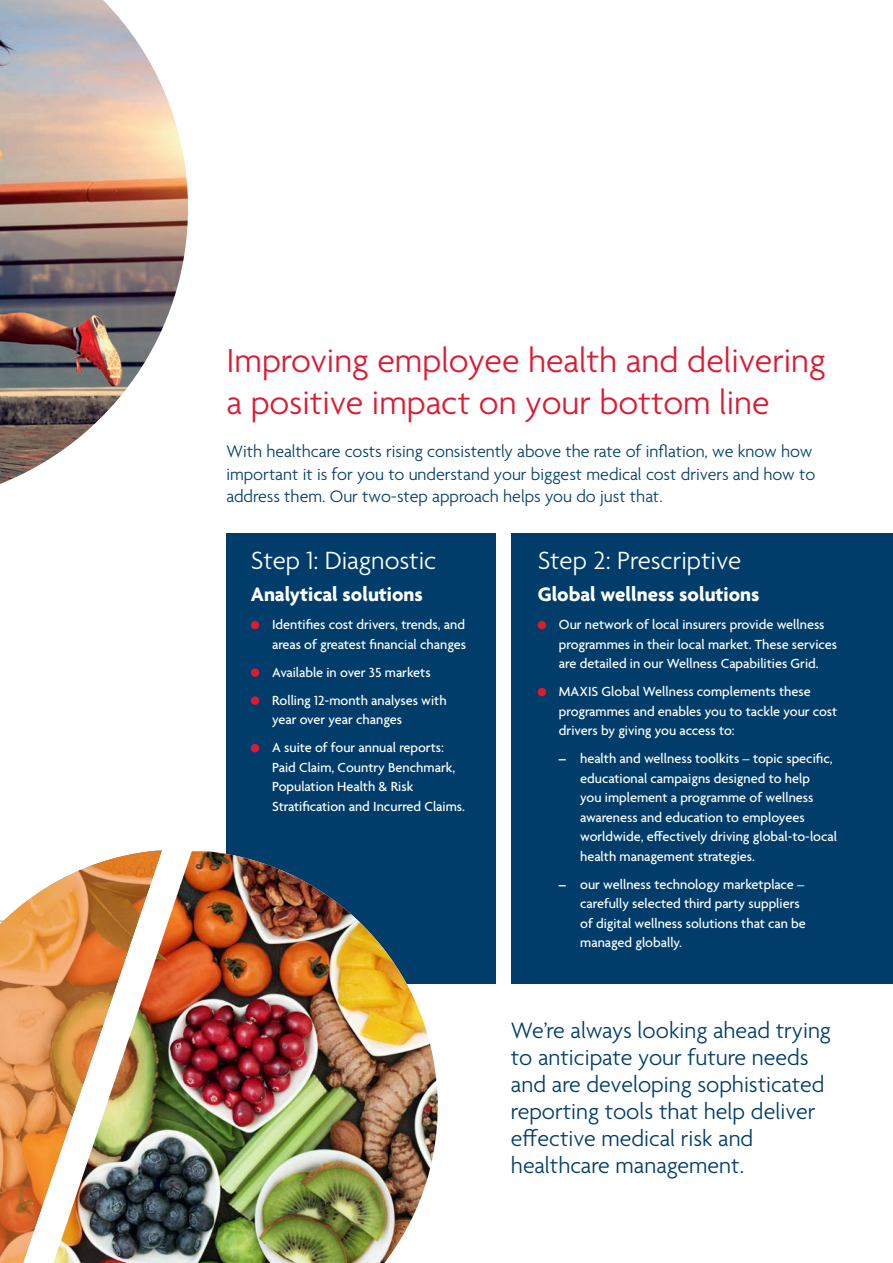
<style>
.page{position:relative;width:893px;height:1263px;background:#fff}
.page>*{position:absolute;margin:0;border:0;box-sizing:border-box;transform-origin:0 0}
.t1{font:300 36px/42px "Agenda";color:#dc1a32}
.t2{font:300 27px "Agenda";color:#fff}
.t3{font:300 24px/27px "Agenda";color:#003d6a}
.t4{font:700 21px "Agenda";color:#fff}
.t5{font:300 18px/22.5px "Agenda";color:#003d6a}
.t6{font:500 14.25px/19.5px "Agenda";color:#fff}
.s1{font-weight:700}
</style>
<div class="page">
<img style="left:0;top:0;width:188px;height:484px">
<div style="left:226px;top:534px;width:269px;height:450px;background:#003d6a"></div>
<div style="left:512px;top:533px;width:381px;height:451px;background:#003d6a"></div>
<div style="left:251px;top:621px;width:8px;height:8px;background:#dc1a32;border-radius:50%"></div>
<div style="left:251px;top:668px;width:8px;height:9px;background:#dc1a32;border-radius:50%"></div>
<div style="left:251px;top:696px;width:8px;height:9px;background:#dc1a32;border-radius:50%"></div>
<div style="left:251px;top:744px;width:8px;height:8px;background:#dc1a32;border-radius:50%"></div>
<div style="left:538px;top:621px;width:8px;height:8px;background:#dc1a32;border-radius:50%"></div>
<div style="left:538px;top:688px;width:8px;height:8px;background:#dc1a32;border-radius:50%"></div>
<img style="left:162px;top:851px;width:276px;height:412px">
<img style="left:0;top:850px;width:162px;height:413px">
<h1 class="t1" style="left:226px;top:341px;width:601px">Improving employee health and delivering a positive impact on your bottom line</h1>
<p class="t5" style="left:226px;top:441px;width:590px">With healthcare costs rising consistently above the rate of inflation, we know how important it is for you to understand your biggest medical cost drivers and how to address them. Our two-step approach helps you do just that.</p>
<h2 class="t2" style="left:251px;top:546px;width:187px">Step 1: Diagnostic</h2>
<h3 class="t4" style="left:251px;top:583px;width:174px">Analytical solutions</h3>
<p class="t6" style="left:272px;top:616px;width:196px">Identifies cost drivers, trends, and areas of greatest financial changes</p>
<p class="t6" style="left:272px;top:659px;width:176px;line-height:28px">Available in over 35 markets<br>Rolling 12-month analyses with</p>
<p class="t6" style="left:272px;top:707px;width:173px;line-height:28px">year over year changes<br>A suite of four annual reports:</p>
<p class="t6" style="left:272px;top:758px;width:194px">Paid Claim, Country Benchmark,<br>Population Health &amp; Risk<br>Stratification and Incurred Claims.</p>
<h2 class="t2" style="left:538px;top:546px;width:205px">Step 2: Prescriptive</h2>
<h3 class="t4" style="left:538px;top:583px;width:223px">Global wellness solutions</h3>
<p class="t6" style="left:559px;top:616px;width:280px">Our network of local insurers provide wellness programmes in their local market. These services are detailed in our Wellness Capabilities Grid.</p>
<p class="t6" style="left:559px;top:683px;width:280px">MAXIS Global Wellness complements these programmes and enables you to tackle your cost drivers by giving you access to:</p>
<p class="t6" style="left:580px;top:750px;width:258px;text-indent:-21px"><span class="s1">–</span> health and wellness toolkits – topic specific, educational campaigns designed to help<br>you implement a programme of wellness awareness and education to employees worldwide, effectively driving global-to-local health management strategies.</p>
<p class="t6" style="left:580px;top:875px;width:227px;text-indent:-21px"><span class="s1">–</span> our wellness technology marketplace – carefully selected third party suppliers of digital wellness solutions that can be managed globally.</p>
<h3 class="t3" style="left:511px;top:1018px;width:322px">We’re always looking ahead trying to anticipate your future needs and are developing sophisticated reporting tools that help deliver effective medical risk and healthcare management.</h3>
</div>
